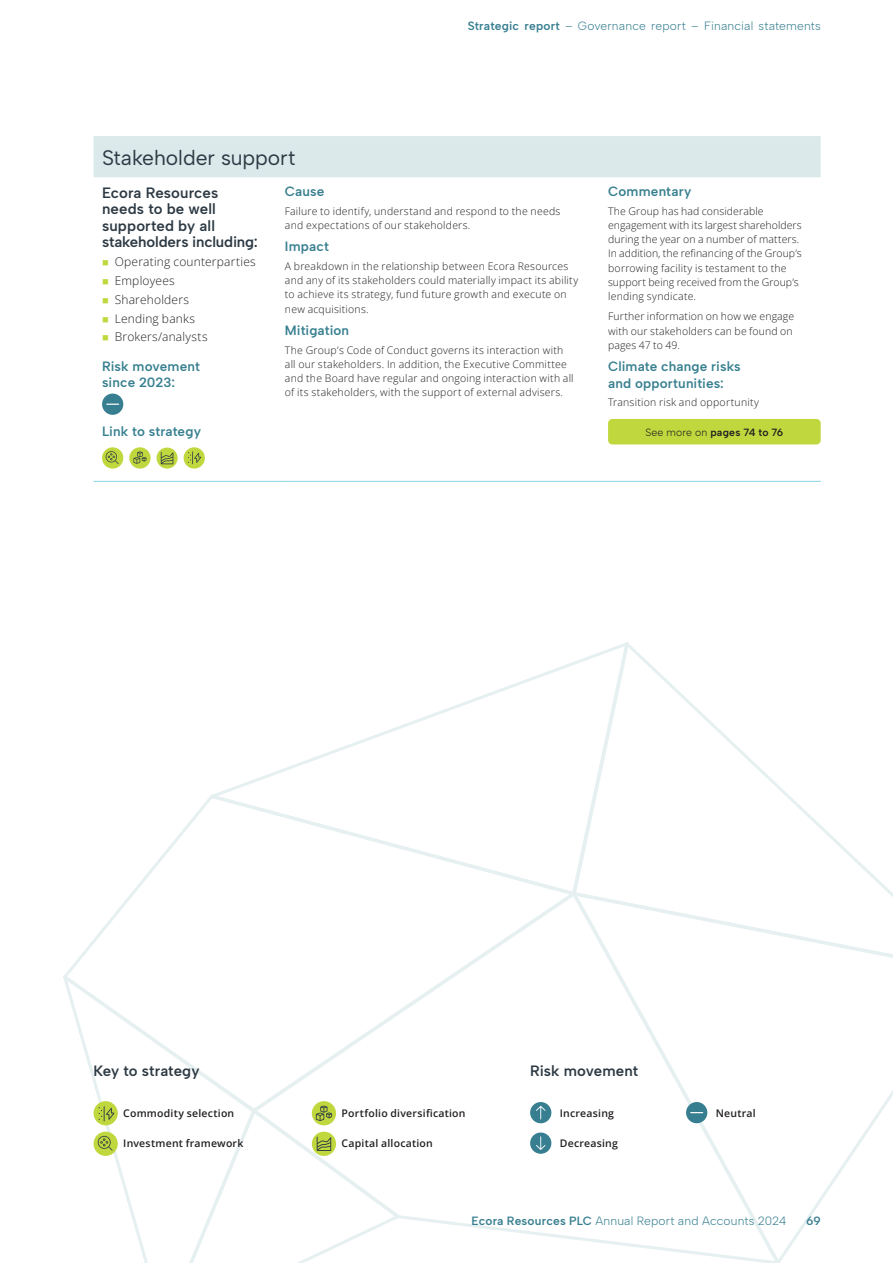
<style>
.page{position:relative;width:893px;height:1263px;background:#fff}
.page>*{position:absolute;margin:0;border:0;box-sizing:border-box;transform-origin:0 0}
.t1{font:21px "Albert Sans";color:#2d3a44}
.t2{font:600 15px/16.5px "Albert Sans";color:#2d3a44}
.t3{font:600 13.5px/16.5px "Albert Sans";letter-spacing:.01em;color:#377f90}
.t4{font:300 12px "Albert Sans";letter-spacing:.015em;color:#377f90}
.t5{font:300 12px "Open Sans";letter-spacing:.015em;color:#231f20}
.t6{font:600 12px "Albert Sans";color:#377f90}
.t7{font:300 10.5px/14.2px "Open Sans";letter-spacing:.02em;color:#231f20}
.t8{font:600 10.5px "Open Sans";letter-spacing:.02em;color:#231f20}
.t9{font:600 10.5px "Albert Sans";letter-spacing:.02em;color:#231f20}
.s1{font-weight:600}
.s2{color:#c0d73d}
.s3{font-weight:300}
</style>
<div class="page">
<svg style="left:782px;top:1090px;width:111px;height:169px"></svg>
<svg style="left:402px;top:977px;width:380px;height:286px"></svg>
<svg style="left:93px;top:1115px;width:55px;height:148px"></svg>
<svg style="left:63px;top:807px;width:518px;height:308px"></svg>
<svg style="left:570px;top:647px;width:323px;height:330px"></svg>
<svg style="left:202px;top:642px;width:430px;height:256px"></svg>
<div style="left:94px;top:136px;width:727px;height:41px;background:#dbe9eb"></div>
<hr style="left:94px;top:481px;width:187px;height:1px;background:#85d3e2">
<hr style="left:281px;top:481px;width:327px;height:1px;background:#85d3e2">
<hr style="left:608px;top:481px;width:213px;height:1px;background:#85d3e2">
<div style="left:102px;top:394px;width:21px;height:21px;background:#377f90;border-radius:50%"></div>
<svg style="left:107px;top:404px;width:12px;height:1px"></svg>
<div style="left:102px;top:447px;width:21px;height:22px;background:#c0d73d;border-radius:50%"></div>
<svg style="left:106px;top:451px;width:13px;height:13px"></svg>
<svg style="left:129px;top:447px;width:22px;height:22px"></svg>
<svg style="left:134px;top:451px;width:12px;height:13px"></svg>
<svg style="left:157px;top:448px;width:21px;height:21px"></svg>
<svg style="left:161px;top:452px;width:12px;height:12px"></svg>
<div style="left:184px;top:447px;width:21px;height:22px;background:#c0d73d;border-radius:50%"></div>
<svg style="left:188px;top:451px;width:13px;height:13px"></svg>
<div style="left:608px;top:419px;width:213px;height:25px;background:#c0d73d;border-radius:4px"></div>
<div style="left:94px;top:1101px;width:24px;height:24px;background:#c0d73d;border-radius:50%"></div>
<svg style="left:99px;top:1106px;width:15px;height:15px"></svg>
<div style="left:94px;top:1132px;width:24px;height:24px;background:#c0d73d;border-radius:50%"></div>
<svg style="left:98px;top:1136px;width:15px;height:15px"></svg>
<div style="left:312px;top:1101px;width:24px;height:24px;background:#c0d73d;border-radius:50%"></div>
<svg style="left:159px;top:1105px;width:243px;height:158px"></svg>
<div style="left:530px;top:1102px;width:21px;height:21px;background:#377f90;border-radius:50%"></div>
<svg style="left:536px;top:1106px;width:9px;height:13px"></svg>
<div style="left:530px;top:1132px;width:21px;height:22px;background:#377f90;border-radius:50%"></div>
<svg style="left:536px;top:1136px;width:9px;height:14px"></svg>
<div style="left:686px;top:1102px;width:21px;height:21px;background:#377f90;border-radius:50%"></div>
<svg style="left:691px;top:1112px;width:12px;height:1px"></svg>
<p class="t4" style="left:468px;top:18px;width:354px"><span class="s1">Strategic report</span> – Governance report – Financial statements</p>
<h1 class="t1" style="left:102px;top:144px;width:195px">Stakeholder support</h1>
<h2 class="t2" style="left:102px;top:184px;width:157px">Ecora Resources needs to be well supported by all stakeholders including:</h2>
<p class="t5" style="left:102px;top:254px;width:155px"><span class="s2">■</span> Operating counterparties</p>
<p class="t5" style="left:102px;top:272px;width:74px"><span class="s2">■</span> Employees</p>
<p class="t5" style="left:102px;top:291px;width:88px"><span class="s2">■</span> Shareholders</p>
<p class="t5" style="left:102px;top:310px;width:95px"><span class="s2">■</span> Lending banks</p>
<p class="t5" style="left:102px;top:329px;width:107px"><span class="s2">■</span> Brokers/analysts</p>
<p class="t3" style="left:102px;top:358px;width:99px">Risk movement since 2023:</p>
<p class="t3" style="left:102px;top:423px;width:100px">Link to strategy</p>
<p class="t3" style="left:285px;top:183px;width:41px">Cause</p>
<p class="t7" style="left:285px;top:203px;width:277px">Failure to identify, understand and respond to the needs and expectations of our stakeholders.</p>
<p class="t3" style="left:285px;top:238px;width:46px">Impact</p>
<p class="t7" style="left:285px;top:259px;width:295px">A breakdown in the relationship between Ecora Resources and any of its stakeholders could materially impact its ability to achieve its strategy, fund future growth and execute on new acquisitions.</p>
<p class="t3" style="left:285px;top:322px;width:66px">Mitigation</p>
<p class="t7" style="left:285px;top:342px;width:290px">The Group’s Code of Conduct governs its interaction with all our stakeholders. In addition, the Executive Committee and the Board have regular and ongoing interaction with all of its stakeholders, with the support of external advisers.</p>
<p class="t3" style="left:608px;top:183px;width:85px">Commentary</p>
<p class="t7" style="left:608px;top:203px;width:195px">The Group has had considerable engagement with its largest shareholders during the year on a number of matters.<br>In addition, the refinancing of the Group’s borrowing facility is testament to the support being received from the Group’s lending syndicate.</p>
<p class="t7" style="left:608px;top:309px;width:188px">Further information on how we engage with our stakeholders can be found on pages 47 to 49.</p>
<p class="t3" style="left:608px;top:358px;width:134px">Climate change risks and opportunities:</p>
<p class="t7" style="left:608px;top:395px;width:153px">Transition risk and opportunity</p>
<p class="t9" style="left:645px;top:426px;width:140px"><span class="s3">See more on</span> pages 74 to 76</p>
<h2 class="t2" style="left:94px;top:1062px;width:107px">Key to strategy</h2>
<p class="t8" style="left:123px;top:1106px;width:113px">Commodity selection</p>
<p class="t8" style="left:123px;top:1136px;width:122px">Investment framework</p>
<p class="t8" style="left:342px;top:1106px;width:125px">Portfolio diversification</p>
<p class="t8" style="left:342px;top:1136px;width:93px">Capital allocation</p>
<h2 class="t2" style="left:530px;top:1062px;width:110px">Risk movement</h2>
<p class="t8" style="left:560px;top:1106px;width:56px">Increasing</p>
<p class="t8" style="left:560px;top:1136px;width:60px">Decreasing</p>
<p class="t8" style="left:716px;top:1106px;width:41px">Neutral</p>
<p class="t4" style="left:471px;top:1213px;width:317px"><span class="s1">Ecora Resources PLC</span> Annual Report and Accounts 2024</p>
<p class="t6" style="left:806px;top:1213px;width:16px">69</p>
</div>
